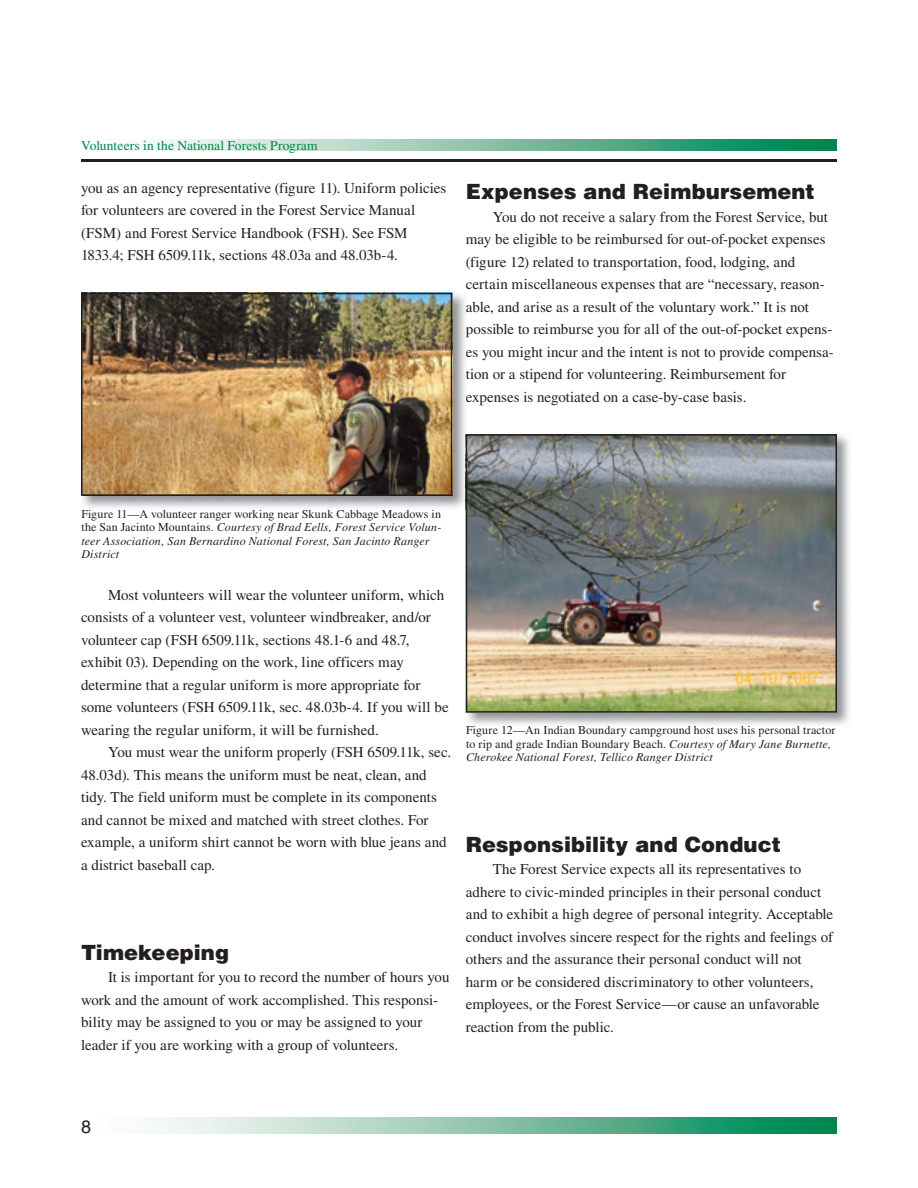
<style>
.page{position:relative;width:918px;height:1188px;background:#fff}
.page>*{position:absolute;margin:0;border:0;box-sizing:border-box;transform-origin:0 0}
.t1{font:900 21px "Helvetica";color:#231f20}
.t2{font:18px "Helvetica";color:#231f20}
.t3{font:15px/22.5px "Times LT Std";color:#231f20}
.t4{font:13.5px "Times LT Std";letter-spacing:.005em;color:#00854a}
.t5{font:italic 12px/13.5px "Times LT Std";letter-spacing:.015em;color:#231f20}
.t6{font:12px/13.5px "Times LT Std";letter-spacing:.01em;color:#231f20}
.s1{font-style:normal}
.s2{font-style:italic}
</style>
<div class="page">
<svg style="left:153px;top:1118px;width:684px;height:16px;background:#80c0a5"></svg>
<hr style="left:81px;top:159px;width:756px;height:3px;background:#231f20">
<img style="left:465px;top:435px;width:384px;height:290px">
<img style="left:81px;top:292px;width:384px;height:216px">
<img style="left:465px;top:434px;width:1px;height:76px">
<img style="left:81px;top:293px;width:371px;height:203px">
<img style="left:466px;top:434px;width:371px;height:279px">
<svg style="left:147px;top:140px;width:690px;height:10px;background:#7ebfa4"></svg>
<p class="t4" style="left:81px;top:140px;width:238px">Volunteers in the National Forests Program</p>
<p class="t3" style="left:81px;top:178px;width:367px">you as an agency representative (figure 11). Uniform policies for volunteers are covered in the Forest Service Manual (FSM) and Forest Service Handbook (FSH). See FSM 1833.4; FSH 6509.11k, sections 48.03a and 48.03b-4.</p>
<h1 class="t1" style="left:466px;top:184px;width:351px">Expenses and Reimbursement</h1>
<p class="t3" style="left:466px;top:207px;width:370px;text-indent:27px">You do not receive a salary from the Forest Service, but may be eligible to be reimbursed for out-of-pocket expenses (figure 12) related to transportation, food, lodging, and certain miscellaneous expenses that are “necessary, reason&shy;able, and arise as a result of the voluntary work.” It is not possible to reimburse you for all of the out-of-pocket expens&shy;es you might incur and the intent is not to provide compensa&shy;tion or a stipend for volunteering. Reimbursement for expenses is negotiated on a case-by-case basis.</p>
<p class="t5" style="left:81px;top:508px;width:362px"><span class="s1">Figure 11—A volunteer ranger working near Skunk Cabbage Meadows in the San Jacinto Mountains.</span> Courtesy of Brad Eells, Forest Service Volun&shy;teer Association, San Bernardino National Forest, San Jacinto Ranger District</p>
<p class="t3" style="left:81px;top:585px;width:369px;text-indent:27px">Most volunteers will wear the volunteer uniform, which consists of a volunteer vest, volunteer windbreaker, and/or volunteer cap (FSH 6509.11k, sections 48.1-6 and 48.7, exhibit 03). Depending on the work, line officers may determine that a regular uniform is more appropriate for some volunteers (FSH 6509.11k, sec. 48.03b-4. If you will be wearing the regular uniform, it will be furnished.</p>
<p class="t3" style="left:81px;top:743px;width:372px;text-indent:27px">You must wear the uniform properly (FSH 6509.11k, sec.<br>48.03d). This means the uniform must be neat, clean, and tidy. The field uniform must be complete in its components and cannot be mixed and matched with street clothes. For example, a uniform shirt cannot be worn with blue jeans and a district baseball cap.</p>
<h1 class="t1" style="left:81px;top:945px;width:150px">Timekeeping</h1>
<p class="t3" style="left:81px;top:968px;width:370px;text-indent:27px">It is important for you to record the number of hours you work and the amount of work accomplished. This responsi&shy;bility may be assigned to you or may be assigned to your leader if you are working with a group of volunteers.</p>
<p class="t6" style="left:466px;top:725px;width:371px">Figure 12—An Indian Boundary campground host uses his personal tractor to rip and grade Indian Boundary Beach. <span class="s2">Courtesy of Mary Jane Burnette,<br>Cherokee National Forest, Tellico Ranger District</span></p>
<h1 class="t1" style="left:466px;top:837px;width:317px">Responsibility and Conduct</h1>
<p class="t3" style="left:466px;top:859px;width:369px;text-indent:27px">The Forest Service expects all its representatives to adhere to civic-minded principles in their personal conduct and to exhibit a high degree of personal integrity. Acceptable conduct involves sincere respect for the rights and feelings of others and the assurance their personal conduct will not harm or be considered discriminatory to other volunteers, employees, or the Forest Service—or cause an unfavorable reaction from the public.</p>
<p class="t2" style="left:81px;top:1120px;width:12px">8</p>
</div>
